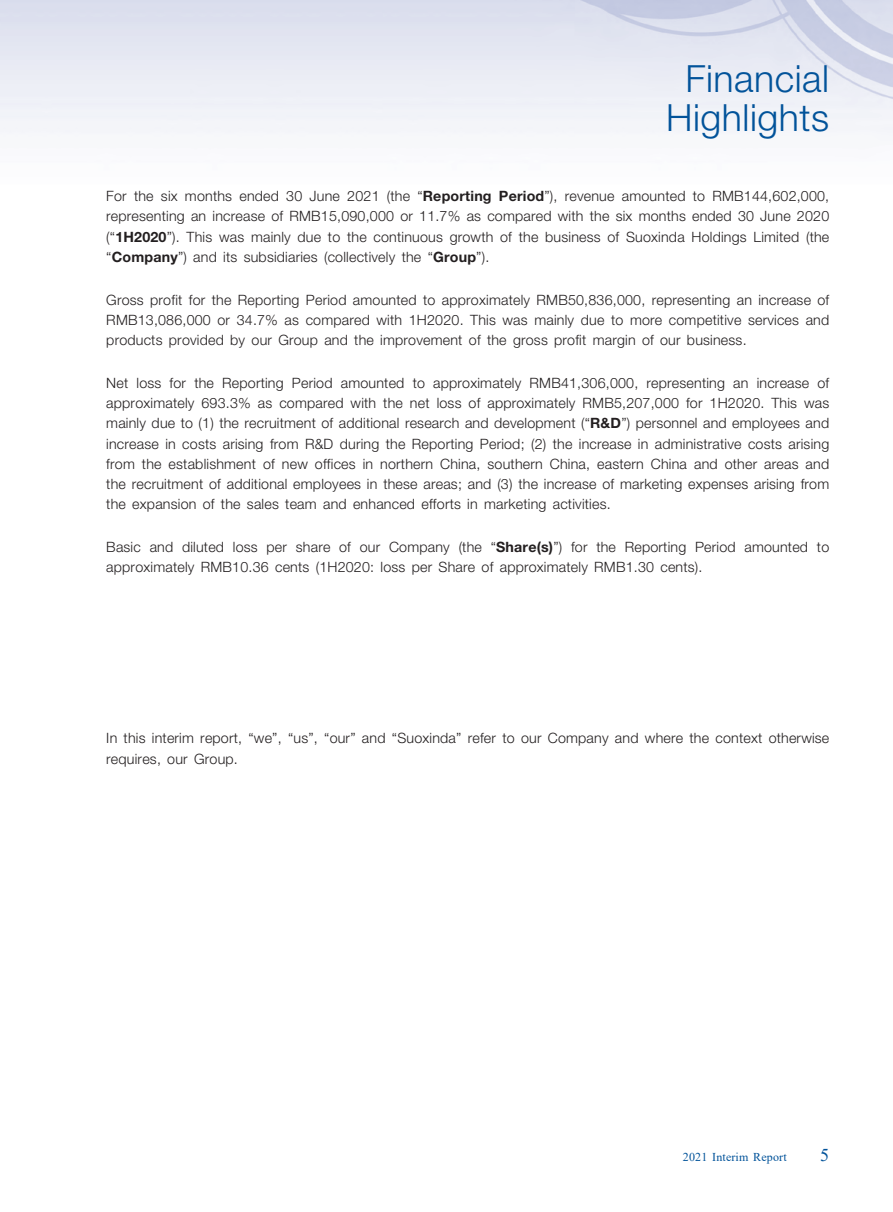
<style>
.page{position:relative;width:893px;height:1212px;background:#fff}
.page>*{position:absolute;margin:0;border:0;box-sizing:border-box;transform-origin:0 0}
.t1{font:300 37.5px/39px "Helvetica Neue LT Std";letter-spacing:.015em;color:#02539a;text-align:center}
.t2{font:18px "Times New Roman";color:#02539a}
._11_P0{font:300 14.25px/20.2px "Helvetica Neue LT Std";letter-spacing:.015em;color:#231f20;text-align:justify}
.t3{font:12px "Times New Roman";letter-spacing:.01em;color:#02539a}
.s1{font-weight:700}
</style>
<div class="page">
<img style="left:0;top:0;width:893px;height:133px">
<h1 class="t1" style="left:666px;top:59px;width:165px">Financial<br>Highlights</h1>
<p class="_11_P0" style="left:106px;top:186px;width:724px">For the six months ended 30 June 2021 (the “<span class="s1">Reporting Period</span>”), revenue amounted to RMB144,602,000, representing an increase of RMB15,090,000 or 11.7% as compared with the six months ended 30 June 2020 (“<span class="s1">1H2020</span>”). This was mainly due to the continuous growth of the business of Suoxinda Holdings Limited (the “<span class="s1">Company</span>”) and its subsidiaries (collectively the “<span class="s1">Group</span>”).</p>
<p class="_11_P0" style="left:106px;top:289px;width:724px">Gross profit for the Reporting Period amounted to approximately RMB50,836,000, representing an increase of RMB13,086,000 or 34.7% as compared with 1H2020. This was mainly due to more competitive services and products provided by our Group and the improvement of the gross profit margin of our business.</p>
<p class="_11_P0" style="left:106px;top:372px;width:724px">Net loss for the Reporting Period amounted to approximately RMB41,306,000, representing an increase of approximately 693.3% as compared with the net loss of approximately RMB5,207,000 for 1H2020. This was mainly due to (1) the recruitment of additional research and development (“<span class="s1">R&amp;D</span>”) personnel and employees and increase in costs arising from R&amp;D during the Reporting Period; (2) the increase in administrative costs arising from the establishment of new offices in northern China, southern China, eastern China and other areas and the recruitment of additional employees in these areas; and (3) the increase of marketing expenses arising from the expansion of the sales team and enhanced efforts in marketing activities.</p>
<p class="_11_P0" style="left:106px;top:537px;width:724px">Basic and diluted loss per share of our Company (the “<span class="s1">Share(s)</span>”) for the Reporting Period amounted to approximately RMB10.36 cents (1H2020: loss per Share of approximately RMB1.30 cents).</p>
<p class="_11_P0" style="left:106px;top:728px;width:725px">In this interim report, “we”, “us”, “our” and “Suoxinda” refer to our Company and where the context otherwise requires, our Group.</p>
<p class="t3" style="left:683px;top:1148px;width:105px">2021 Interim Report</p>
<p class="t2" style="left:820px;top:1142px;width:10px">5</p>
</div>
